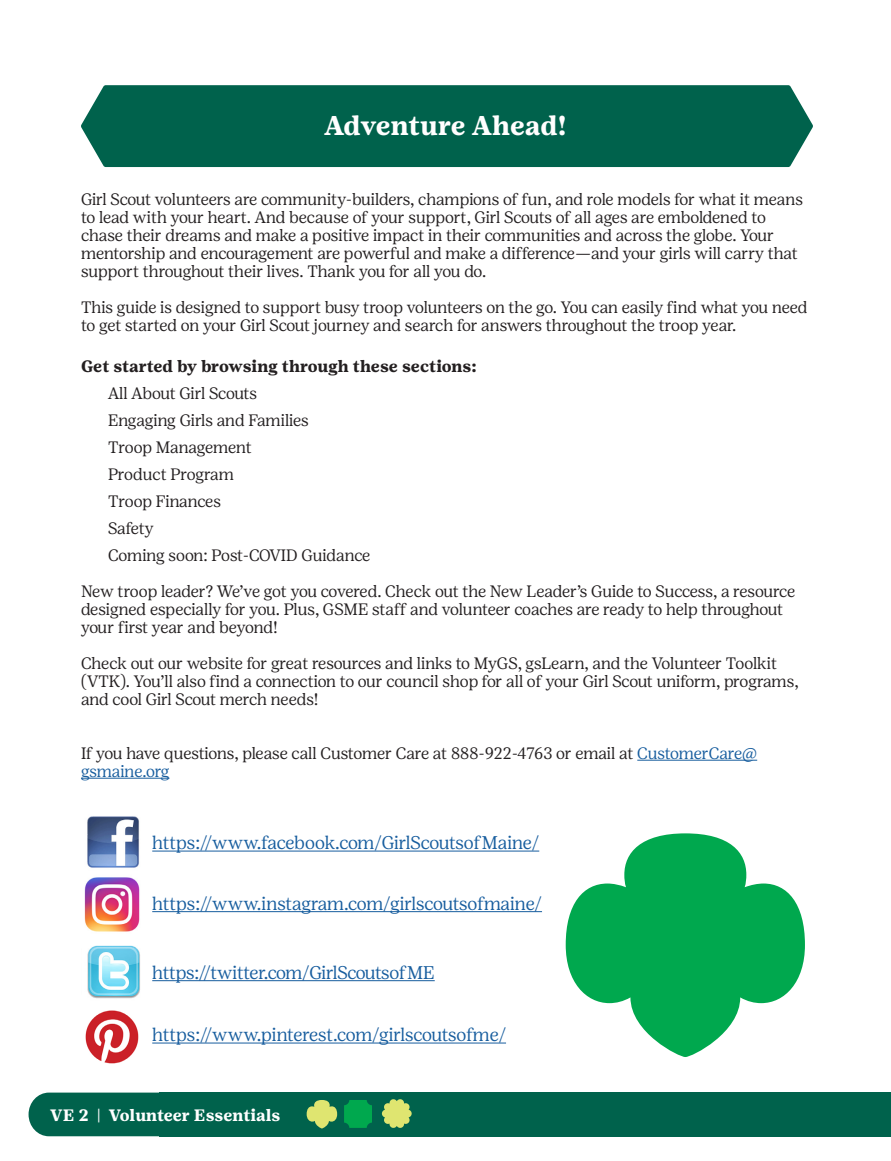
<style>
.page{position:relative;width:891px;height:1161px;background:#fff}
.page>*{position:absolute;margin:0;border:0;box-sizing:border-box;transform-origin:0 0}
.t1{font:700 27px "Girl Scout Text";letter-spacing:-.01em;color:#fff}
.t2{font:300 18.3px "Girl Scout Display";letter-spacing:-.01em;color:#175d9e}
.t3{font:300 16.5px/18px "Girl Scout Display";letter-spacing:-.005em;color:#231f20}
.t4{font:700 16.5px "Girl Scout Text";color:#231f20}
.t5{font:700 16.5px "Girl Scout Text";color:#fff}
.t6{font:300 16.5px "Girl Scout Display";letter-spacing:-.025em;color:#231f20}
.s1{color:#175d9e}
</style>
<div class="page">
<div style="left:160px;top:1093px;width:731px;height:44px;background:#00624c"></div>
<div style="left:29px;top:1093px;width:351px;height:43px;background:#00624c;border-radius:21px"></div>
<svg style="left:307px;top:1100px;width:30px;height:28px"></svg>
<svg style="left:344px;top:1100px;width:28px;height:28px"></svg>
<svg style="left:382px;top:1099px;width:30px;height:29px"></svg>
<hr style="left:637px;top:760px;width:120px;height:1px;background:#175d9e">
<hr style="left:81px;top:778px;width:89px;height:1px;background:#175d9e">
<div style="left:81px;top:85px;width:732px;height:82px;background:#00624c"></div>
<svg style="left:566px;top:833px;width:239px;height:224px;fill:#00a84e"></svg>
<img style="left:84px;top:816px;width:56px;height:248px">
<hr style="left:152px;top:911px;width:390px;height:1px;background:#175d9e">
<hr style="left:152px;top:980px;width:283px;height:1px;background:#175d9e">
<hr style="left:152px;top:1043px;width:354px;height:1px;background:#175d9e">
<hr style="left:152px;top:851px;width:387px;height:1px;background:#175d9e">
<p class="t1" style="left:325px;top:109px;width:243px">Adventure Ahead!</p>
<p class="t3" style="left:81px;top:190px;width:723px">Girl Scout volunteers are community-builders, champions of fun, and role models for what it means to lead with your heart. And because of your support, Girl Scouts of all ages are emboldened to chase their dreams and make a positive impact in their communities and across the globe. Your mentorship and encouragement are powerful and make a difference—and your girls will carry that support throughout their lives. Thank you for all you do.</p>
<p class="t3" style="left:81px;top:298px;width:728px">This guide is designed to support busy troop volunteers on the go. You can easily find what you need to get started on your Girl Scout journey and search for answers throughout the troop year.</p>
<p class="t4" style="left:81px;top:356px;width:397px">Get started by browsing through these sections:</p>
<p class="t6" style="left:108px;top:383px;width:150px">All About Girl Scouts</p>
<p class="t3" style="left:108px;top:411px;width:202px">Engaging Girls and Families</p>
<p class="t3" style="left:108px;top:438px;width:145px">Troop Management</p>
<p class="t3" style="left:108px;top:465px;width:127px">Product Program</p>
<p class="t3" style="left:108px;top:492px;width:114px">Troop Finances</p>
<p class="t3" style="left:108px;top:519px;width:47px">Safety</p>
<p class="t3" style="left:108px;top:546px;width:264px">Coming soon: Post-COVID Guidance</p>
<p class="t3" style="left:81px;top:582px;width:716px">New troop leader? We’ve got you covered. Check out the New Leader’s Guide to Success, a resource designed especially for you. Plus, GSME staff and volunteer coaches are ready to help throughout your first year and beyond!</p>
<p class="t3" style="left:81px;top:654px;width:719px">Check out our website for great resources and links to MyGS, gsLearn, and the Volunteer Toolkit (VTK). You’ll also find a connection to our council shop for all of your Girl Scout uniform, programs, and cool Girl Scout merch needs!</p>
<p class="t3" style="left:81px;top:744px;width:678px">If you have questions, please call Customer Care at 888-922-4763 or email at <span class="s1">CustomerCare@ gsmaine.org</span></p>
<p class="t2" style="left:152px;top:832px;width:389px">https://www.facebook.com/GirlScoutsofMaine/</p>
<p class="t2" style="left:152px;top:892px;width:391px">https://www.instagram.com/girlscoutsofmaine/</p>
<p class="t2" style="left:152px;top:961px;width:284px">https://twitter.com/GirlScoutsofME</p>
<p class="t2" style="left:152px;top:1024px;width:355px">https://www.pinterest.com/girlscoutsofme/</p>
<p class="t5" style="left:50px;top:1105px;width:232px">VE 2 | Volunteer Essentials</p>
</div>
